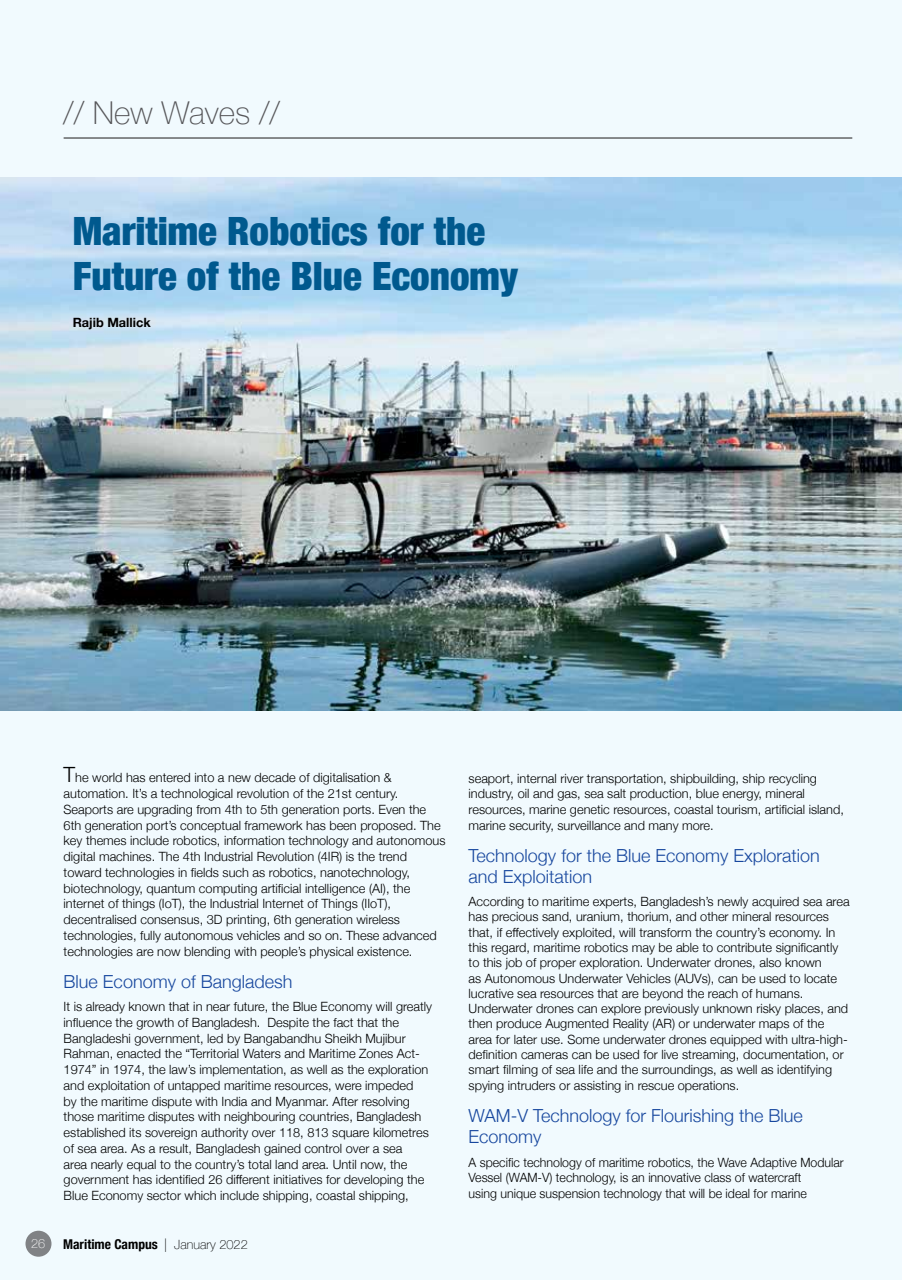
<style>
.page{position:relative;width:902px;height:1280px;background:#f1fafe}
.page>*{position:absolute;margin:0;border:0;box-sizing:border-box;transform-origin:0 0}
.t1{font:900 condensed 39px/45px "Helvetica Neue";color:#00598e}
.t2{font:100 31.5px "Helvetica Neue";color:#565659}
.t3{font:300 18px/21px "Helvetica Neue";color:#17479e}
.t4{font:700 condensed 13.5px "Helvetica Neue";color:#000}
.t5{font:300 12.75px/15.8px "Helvetica Neue";color:#000}
.t6{font:700 12.75px "Helvetica Neue";color:#000}
.t7{font:100 12.75px "Helvetica Neue";color:#fff}
.s1{font-size:21px}
.s2{font-weight:100;font-stretch:normal}
.s3{font-weight:100;font-stretch:normal;font-size:12.75px}
</style>
<div class="page">
<img style="left:0;top:177px;width:902px;height:533px">
<div style="left:25px;top:1231px;width:26px;height:26px;background:#808285;border-radius:50%"></div>
<hr style="left:64px;top:137px;width:788px;height:2px;background:#636466">
<h2 class="t2" style="left:63px;top:89px;width:218px">// New Waves //</h2>
<h1 class="t1" style="left:73px;top:206px;width:447px">Maritime Robotics for the<br>Future of the Blue Economy</h1>
<p class="t6" style="left:73px;top:313px;width:80px">Rajib Mallick</p>
<p class="t5" style="left:64px;top:769px;width:383px"><span class="s1">T</span>he world has entered into a new decade of digitalisation &amp; automation. It’s a technological revolution of the 21st century.<br>Seaports are upgrading from 4th to 5th generation ports. Even the 6th generation port’s conceptual framework has been proposed. The key themes include robotics, information technology and autonomous digital machines. The 4th Industrial Revolution (4IR) is the trend toward technologies in fields such as robotics, nanotechnology, biotechnology, quantum computing artificial intelligence (AI), the internet of things (IoT), the Industrial Internet of Things (IIoT), decentralised consensus, 3D printing, 6th generation wireless technologies, fully autonomous vehicles and so on. These advanced technologies are now blending with people’s physical existence.</p>
<h3 class="t3" style="left:64px;top:970px;width:230px">Blue Economy of Bangladesh</h3>
<p class="t5" style="left:64px;top:998px;width:370px">It is already known that in near future, the Blue Economy will greatly influence the growth of Bangladesh. Despite the fact that the Bangladeshi government, led by Bangabandhu Sheikh Mujibur Rahman, enacted the “Territorial Waters and Maritime Zones Act-1974” in 1974, the law’s implementation, as well as the exploration and exploitation of untapped maritime resources, were impeded<br>by the maritime dispute with India and Myanmar. After resolving those maritime disputes with neighbouring countries, Bangladesh established its sovereign authority over 118, 813 square kilometres of sea area. As a result, Bangladesh gained control over a sea<br>area nearly equal to the country’s total land area. Until now, the government has identified 26 different initiatives for developing the Blue Economy sector which include shipping, coastal shipping,</p>
<p class="t7" style="left:31px;top:1234px;width:16px">26</p>
<p class="t4" style="left:63px;top:1233px;width:186px">Maritime Campus <span class="s2">|</span> <span class="s3">January 2022</span></p>
<p class="t5" style="left:468px;top:769px;width:377px">seaport, internal river transportation, shipbuilding, ship recycling industry, oil and gas, sea salt production, blue energy, mineral resources, marine genetic resources, coastal tourism, artificial island, marine security, surveillance and many more.</p>
<h3 class="t3" style="left:468px;top:844px;width:353px">Technology for the Blue Economy Exploration and Exploitation</h3>
<p class="t5" style="left:468px;top:893px;width:382px;line-height:15.3px">According to maritime experts, Bangladesh’s newly acquired sea area has precious sand, uranium, thorium, and other mineral resources that, if effectively exploited, will transform the country’s economy. In this regard, maritime robotics may be able to contribute significantly to this job of proper exploration. Underwater drones, also known<br>as Autonomous Underwater Vehicles (AUVs), can be used to locate lucrative sea resources that are beyond the reach of humans.<br>Underwater drones can explore previously unknown risky places, and then produce Augmented Reality (AR) or underwater maps of the area for later use. Some underwater drones equipped with ultra-high&shy;definition cameras can be used for live streaming, documentation, or smart filming of sea life and the surroundings, as well as identifying spying intruders or assisting in rescue operations.</p>
<h3 class="t3" style="left:468px;top:1104px;width:336px">WAM-V Technology for Flourishing the Blue<br>Economy</h3>
<p class="t5" style="left:468px;top:1153px;width:377px">A specific technology of maritime robotics, the Wave Adaptive Modular<br>Vessel (WAM-V) technology, is an innovative class of watercraft<br>using unique suspension technology that will be ideal for marine</p>
</div>
